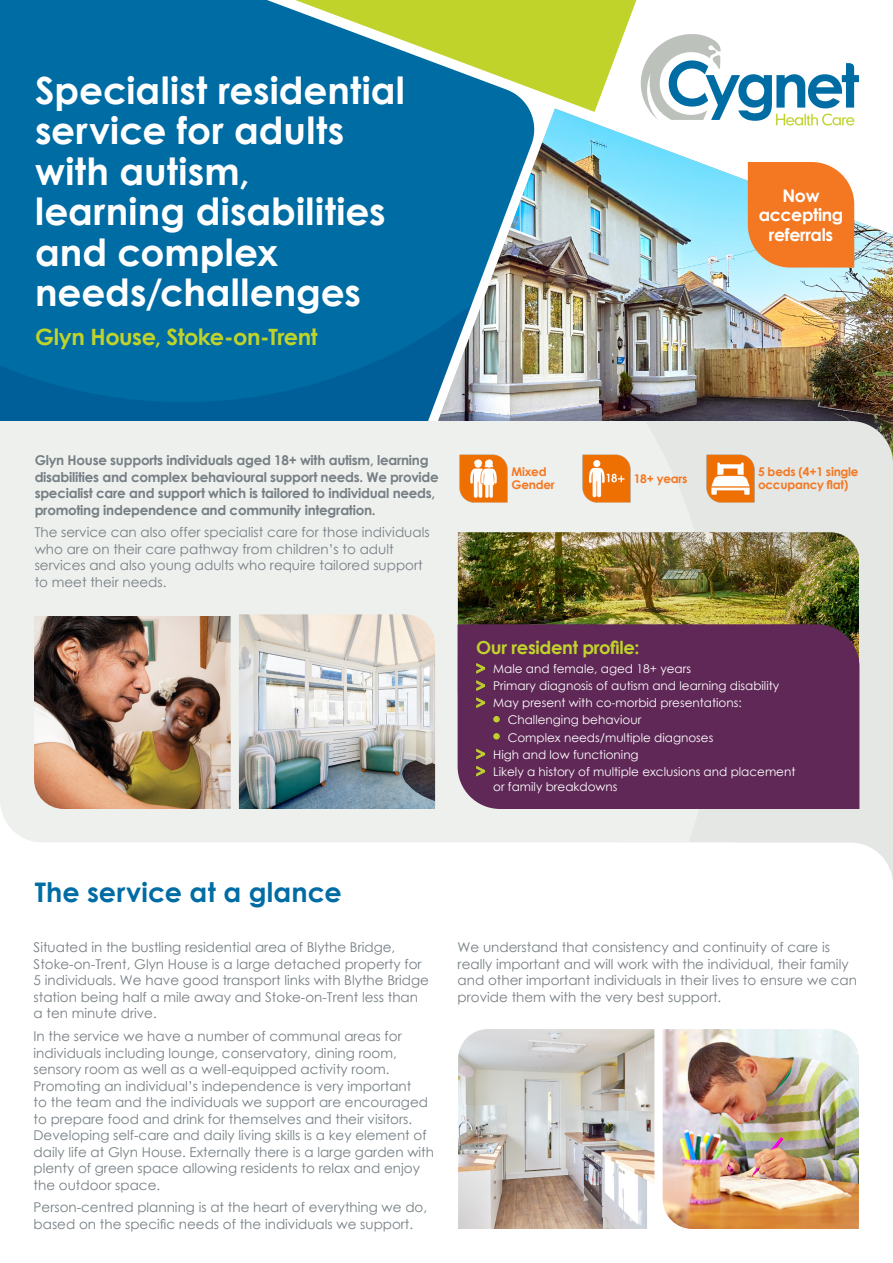
<style>
.page{position:relative;width:893px;height:1263px;background:#fff}
.page>*{position:absolute;margin:0;border:0;box-sizing:border-box;transform-origin:0 0}
.HEADLINE{font:700 37.5px/40.5px "Century Gothic";letter-spacing:.005em;color:#fff}
.HEADER_2{font:700 27px "Century Gothic";letter-spacing:.005em;color:#006ca4}
.HEADER_2-2{font:700 22.5px "Century Gothic";letter-spacing:-.02em;color:#c0d32b}
.BOX_HEADER{font:700 18px "Century Gothic";letter-spacing:-.02em;color:#c0d32b}
.t1{font:700 17.4px/19.4px "Century Gothic";letter-spacing:-.02em;color:#fff;text-align:center}
.BODY{font:13.5px/16.5px "Century Gothic";color:#767f84}
.BODY-2{font:700 13.5px/16.5px "Century Gothic";letter-spacing:-.02em;color:#767f84}
.t2{font:12px/15px "Century Gothic";color:#fff}
.BODY-3{font:700 12px/13.5px "Century Gothic";letter-spacing:-.02em;color:#f47721}
.s1{font-family:"Avant Garde ITC";font-weight:600;font-size:18px;color:#c0d32b}
.s2{font-weight:700;font-size:18px;color:#c0d32b}
</style>
<div class="page">
<div style="left:0;top:0;width:402px;height:188px;background:#006ca4"></div>
<img style="left:437px;top:112px;width:456px;height:309px">
<svg style="left:0;top:188px;width:472px;height:233px;background:#046ba2"></svg>
<svg style="left:638px;top:34px;width:221px;height:92px"></svg>
<div style="left:0;top:421px;width:645px;height:421px;background:#eef0ee"></div>
<svg style="left:213px;top:0;width:486px;height:112px"></svg>
<svg style="left:645px;top:420px;width:248px;height:422px;background:#e2e5e2"></svg>
<svg style="left:748px;top:162px;width:106px;height:106px;background:#f18030"></svg>
<img style="left:458px;top:532px;width:401px;height:92px">
<img style="left:663px;top:1029px;width:196px;height:200px">
<div style="left:458px;top:624px;width:401px;height:185px;background:#5f2857"></div>
<img style="left:706px;top:453px;width:50px;height:50px">
<img style="left:458px;top:453px;width:50px;height:50px">
<img style="left:582px;top:453px;width:50px;height:50px">
<img style="left:34px;top:616px;width:197px;height:193px">
<img style="left:458px;top:1029px;width:196px;height:200px">
<img style="left:239px;top:614px;width:196px;height:195px">
<p class="HEADLINE" style="left:35px;top:68px;width:371px">Specialist residential service for adults with autism, learning disabilities and complex needs/challenges</p>
<p class="HEADER_2-2" style="left:35px;top:320px;width:284px">Glyn House, Stoke-on-Trent</p>
<p class="t1" style="left:759px;top:185px;width:86px">Now accepting referrals</p>
<p class="BODY-2" style="left:35px;top:451px;width:406px">Glyn House supports individuals aged 18+ with autism, learning disabilities and complex behavioural support needs. We provide specialist care and support which is tailored to individual needs, promoting independence and community integration.</p>
<p class="BODY" style="left:35px;top:524px;width:396px">The service can also offer specialist care for those individuals who are on their care pathway from children’s to adult services and also young adults who require tailored support to meet their needs.</p>
<p class="BODY-3" style="left:511px;top:464px;width:45px">Mixed<br>Gender</p>
<p class="BODY-3" style="left:634px;top:471px;width:55px">18+ years</p>
<p class="BODY-3" style="left:758px;top:464px;width:102px">5 beds (4+1 single occupancy flat)</p>
<p class="BOX_HEADER" style="left:476px;top:633px;width:165px">Our resident profile:</p>
<p class="t2" style="left:476px;top:661px;width:216px"><span class="s1">&gt;</span> Male and female, aged 18+ years</p>
<p class="t2" style="left:476px;top:678px;width:305px"><span class="s1">&gt;</span> Primary diagnosis of autism and learning disability</p>
<p class="t2" style="left:476px;top:695px;width:267px"><span class="s1">&gt;</span> May present with co-morbid presentations:</p>
<p class="t2" style="left:491px;top:712px;width:152px"><span class="s2">•</span> Challenging behaviour</p>
<p class="t2" style="left:491px;top:729px;width:224px"><span class="s2">•</span> Complex needs/multiple diagnoses</p>
<p class="t2" style="left:476px;top:747px;width:164px"><span class="s1">&gt;</span> High and low functioning</p>
<p class="t2" style="left:493px;top:764px;width:304px;text-indent:-17px"><span class="s1">&gt;</span> Likely a history of multiple exclusions and placement or family breakdowns</p>
<p class="HEADER_2" style="left:35px;top:872px;width:308px">The service at a glance</p>
<p class="BODY" style="left:34px;top:939px;width:397px">Situated in the bustling residential area of Blythe Bridge, Stoke-on-Trent, Glyn House is a large detached property for 5 individuals. We have good transport links with Blythe Bridge station being half a mile away and Stoke-on-Trent less than a ten minute drive.</p>
<p class="BODY" style="left:34px;top:1028px;width:402px">In the service we have a number of communal areas for individuals including lounge, conservatory, dining room, sensory room as well as a well-equipped activity room.<br>Promoting an individual’s independence is very important<br>to the team and the individuals we support are encouraged to prepare food and drink for themselves and their visitors.<br>Developing self-care and daily living skills is a key element of daily life at Glyn House. Externally there is a large garden with plenty of green space allowing residents to relax and enjoy the outdoor space.</p>
<p class="BODY" style="left:34px;top:1199px;width:395px">Person-centred planning is at the heart of everything we do, based on the specific needs of the individuals we support.</p>
<p class="BODY" style="left:458px;top:939px;width:401px">We understand that consistency and continuity of care is really important and will work with the individual, their family and other important individuals in their lives to ensure we can provide them with the very best support.</p>
</div>
